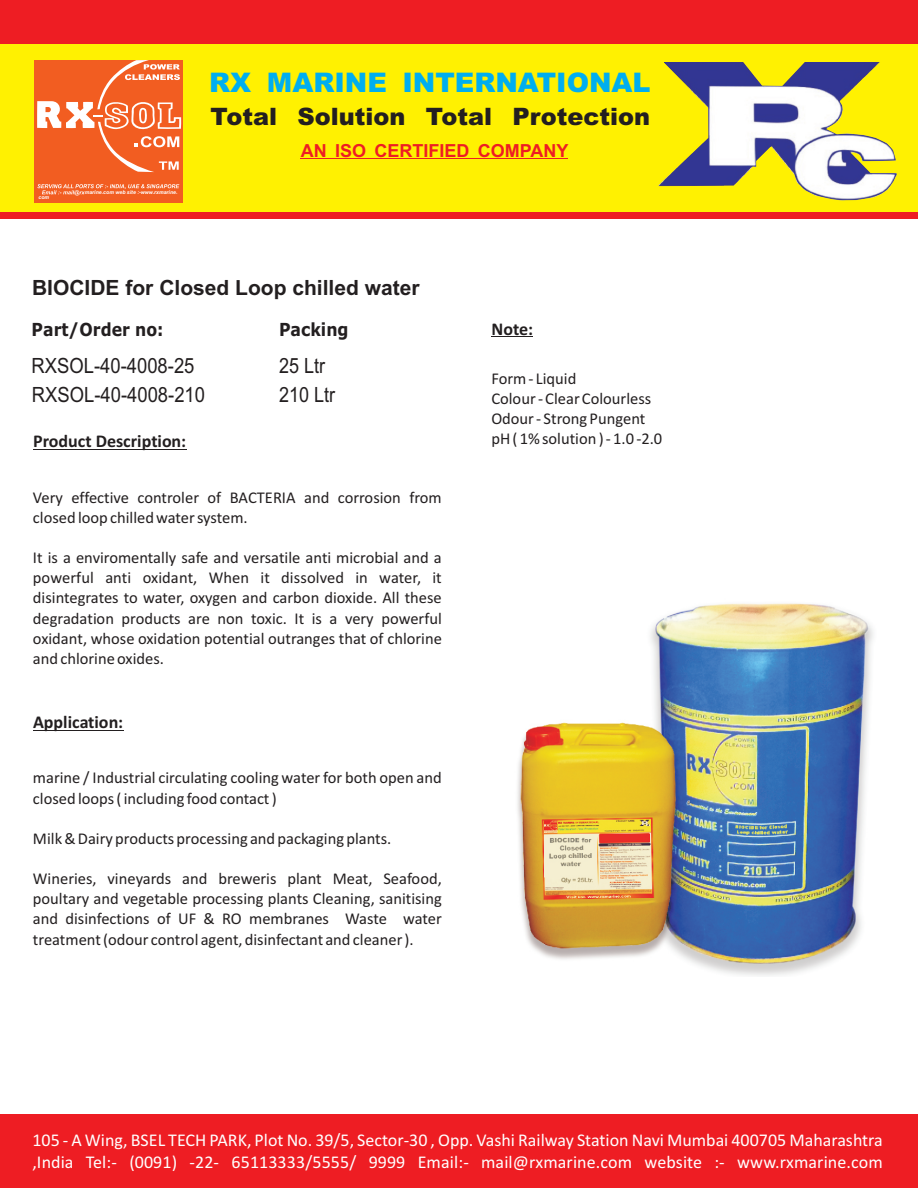
<style>
.page{position:relative;width:918px;height:1188px;background:#fff}
.page>*{position:absolute;margin:0;border:0;box-sizing:border-box;transform-origin:0 0}
.t1{font:900 27px "Arial";color:#00aeef}
.t2{font:900 24px "Arial";color:#231f20}
.t3{font:21px/28.7px "Arial";color:#231f20;scale:.88 1}
.t4{font:700 21px "Arial";color:#231f20}
.t5{font:21px/28.7px "Arial";color:#231f20;scale:.86 1}
.t6{font:18px/21.9px "Calibri";color:#fff}
.t7{font:700 18px "Calibri";color:#231f20}
.t8{font:700 18px "Arial";color:#ee1d23}
.t9{font:700 18px "Verdana";color:#231f20;scale:.87 1}
.t10{font:700 18px "Verdana";color:#231f20;scale:.88 1}
.t11{font:16.5px/20.1px "Calibri";color:#231f20}
.t12{font:italic 700 5.25px "Arial";color:#fff}
</style>
<div class="page">
<div style="left:0;top:44px;width:918px;height:168px;background:#fff101"></div>
<img style="left:659px;top:63px;width:238px;height:137px">
<div style="left:0;top:1114px;width:918px;height:74px;background:#ee1d23"></div>
<div style="left:35px;top:60px;width:148px;height:143px;background:#f25d21"></div>
<svg style="left:37px;top:60px;width:144px;height:135px"></svg>
<hr style="left:301px;top:158px;width:267px;height:1px;background:#ee1d23">
<div style="left:0;top:1px;width:918px;height:43px;background:#ee1d23"></div>
<div style="left:0;top:213px;width:918px;height:6px;background:#ee1d23"></div>
<hr style="left:33px;top:449px;width:153px;height:1px;background:#231f20">
<hr style="left:491px;top:336px;width:42px;height:1px;background:#231f20">
<hr style="left:33px;top:730px;width:90px;height:1px;background:#231f20">
<img style="left:517px;top:603px;width:356px;height:373px">
<h1 class="t1" style="left:209px;top:73px;width:443px">RX MARINE INTERNATIONAL</h1>
<h2 class="t2" style="left:211px;top:108px;width:441px">Total Solution Total Protection</h2>
<p class="t12" style="left:38px;top:195px;width:12px">com</p>
<p class="t12" style="left:85px;top:190px;width:94px">marine.com web site :-www.rxmarine.</p>
<p class="t8" style="left:301px;top:143px;width:269px">AN ISO CERTIFIED COMPANY</p>
<p class="t4" style="left:32px;top:280px;width:389px">BIOCIDE for Closed Loop chilled water</p>
<p class="t9" style="left:32px;top:323px;width:153px">Part/Order no:</p>
<p class="t10" style="left:279px;top:322px;width:81px">Packing</p>
<p class="t3" style="left:32px;top:353px;width:199px">RXSOL-40-4008-25<br>RXSOL-40-4008-210</p>
<p class="t5" style="left:279px;top:353px;width:67px">25 Ltr<br>210 Ltr</p>
<p class="t7" style="left:33px;top:434px;width:155px">Product Description:</p>
<p class="t11" style="left:33px;top:488px;width:410px">Very effective controler of BACTERIA and corrosion from closed loop chilled water system.</p>
<p class="t11" style="left:33px;top:549px;width:411px;text-align:justify">It is a enviromentally safe and versatile anti microbial and a powerful anti oxidant, When it dissolved in water, it disintegrates to water, oxygen and carbon dioxide. All these degradation products are non toxic. It is a very powerful oxidant, whose oxidation potential outranges that of chlorine and chlorine oxides.</p>
<p class="t7" style="left:33px;top:715px;width:92px">Application:</p>
<p class="t11" style="left:33px;top:769px;width:410px">marine / Industrial circulating cooling water for both open and closed loops ( including food contact )</p>
<p class="t11" style="left:33px;top:830px;width:360px">Milk &amp; Dairy products processing and packaging plants.</p>
<p class="t11" style="left:33px;top:870px;width:410px;text-align:justify">Wineries, vineyards and breweris plant Meat, Seafood, poultary and vegetable processing plants Cleaning, sanitising and disinfections of UF &amp; RO membranes Waste water treatment (odour control agent,disinfectant and cleaner ).</p>
<p class="t7" style="left:491px;top:321px;width:43px">Note:</p>
<p class="t11" style="left:491px;top:370px;width:172px">Form - Liquid<br>Colour - Clear Colourless<br>Odour - Strong Pungent pH ( 1% solution ) - 1.0 -2.0</p>
<p class="t6" style="left:32px;top:1130px;width:852px">105 - A Wing, BSEL TECH PARK, Plot No. 39/5, Sector-30 , Opp. Vashi Railway Station Navi Mumbai 400705 Maharashtra ,India Tel:- (0091) -22- 65113333/5555/ 9999 Email:- mail@rxmarine.com website :- www.rxmarine.com</p>
</div>
